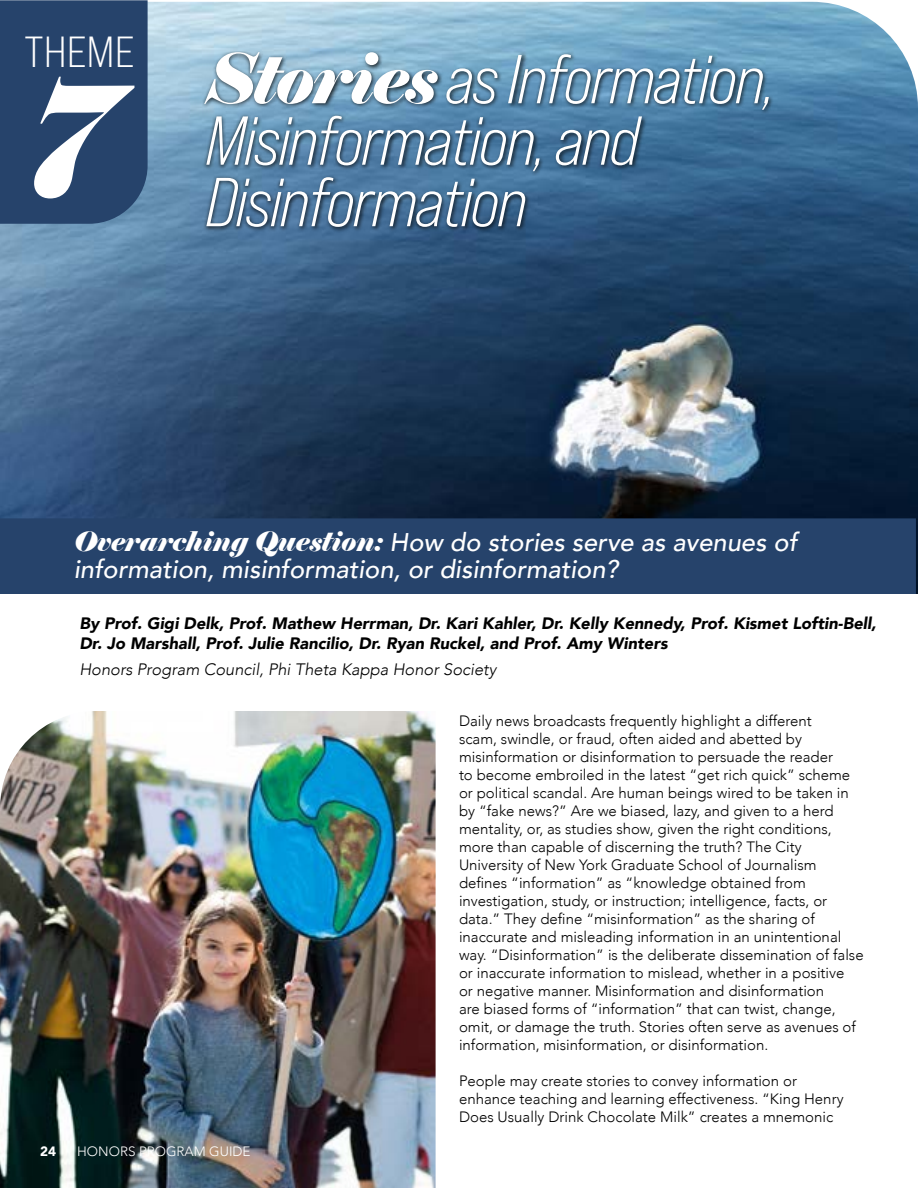
<style>
.page{position:relative;width:918px;height:1188px;background:#fff}
.page>*{position:absolute;margin:0;border:0;box-sizing:border-box;transform-origin:0 0}
.t1{font:italic 130.5px "Elephant";color:#fff}
.t2{font:69px/61.5px "Bebas Neue Pro Sm E Bk It";letter-spacing:-.025em;color:#fff}
.t3{font:43.5px "Bebas Neue Pro Exp Bk";color:#fff}
.t4{font:italic 500 25.5px/27px "Avenir";color:#fff}
.t5{font:italic 900 16.5px/19.8px "Avenir";color:#000}
.t6{font:italic 300 16.5px "Avenir";color:#000}
.t7{font:300 15px/18px "Avenir";color:#000}
.t8{font:300 13.5px "Avenir";color:#fff}
.t9{font:900 13.5px "Avenir";color:#fff}
.s1{font-family:"Elephant";font-style:italic}
.s2{font-family:"Elephant";font-weight:400;font-size:27px}
</style>
<div class="page">
<img style="left:0;top:2px;width:918px;height:592px">
<div style="left:0;top:0;width:148px;height:224px;background:#26436b"></div>
<img style="left:0;top:711px;width:436px;height:477px">
<div style="left:0;top:518px;width:916px;height:76px;background:#26436b"></div>
<div style="left:202px;top:51px;width:572px;height:182px;background:#000;opacity:.75"></div>
<h3 class="t3" style="left:24px;top:25px;width:112px">THEME</h3>
<h1 class="t1" style="left:28px;top:52px;width:82px">7</h1>
<h2 class="t2" style="left:206px;top:48px;width:572px"><span class="s1">Stories</span> as Information,<br>Misinformation, and<br>Disinformation</h2>
<h3 class="t4" style="left:74px;top:529px;width:725px"><span class="s2">Overarching Question:</span> How do stories serve as avenues of information, misinformation, or disinformation?</h3>
<p class="t5" style="left:79px;top:614px;width:799px">By Prof. Gigi Delk, Prof. Mathew Herrman, Dr. Kari Kahler, Dr. Kelly Kennedy, Prof. Kismet Loftin-Bell,<br>Dr. Jo Marshall, Prof. Julie Rancilio, Dr. Ryan Ruckel, and Prof. Amy Winters</p>
<p class="t6" style="left:79px;top:659px;width:419px">Honors Program Council, Phi Theta Kappa Honor Society</p>
<p class="t9" style="left:40px;top:1140px;width:17px">24</p>
<p class="t8" style="left:77px;top:1144px;width:175px">HONORS PROGRAM GUIDE</p>
<p class="t7" style="left:459px;top:712px;width:406px">Daily news broadcasts frequently highlight a different<br>scam, swindle, or fraud, often aided and abetted by misinformation or disinformation to persuade the reader<br>to become embroiled in the latest “get rich quick” scheme or political scandal. Are human beings wired to be taken in by “fake news?” Are we biased, lazy, and given to a herd mentality, or, as studies show, given the right conditions, more than capable of discerning the truth? The City University of New York Graduate School of Journalism defines “information” as “knowledge obtained from investigation, study, or instruction; intelligence, facts, or data.” They define “misinformation” as the sharing of inaccurate and misleading information in an unintentional way. “Disinformation” is the deliberate dissemination of false or inaccurate information to mislead, whether in a positive<br>or negative manner. Misinformation and disinformation<br>are biased forms of “information” that can twist, change, omit, or damage the truth. Stories often serve as avenues of information, misinformation, or disinformation.</p>
<p class="t7" style="left:459px;top:1072px;width:386px">People may create stories to convey information or enhance teaching and learning effectiveness. “King Henry<br>Does Usually Drink Chocolate Milk” creates a mnemonic</p>
</div>
